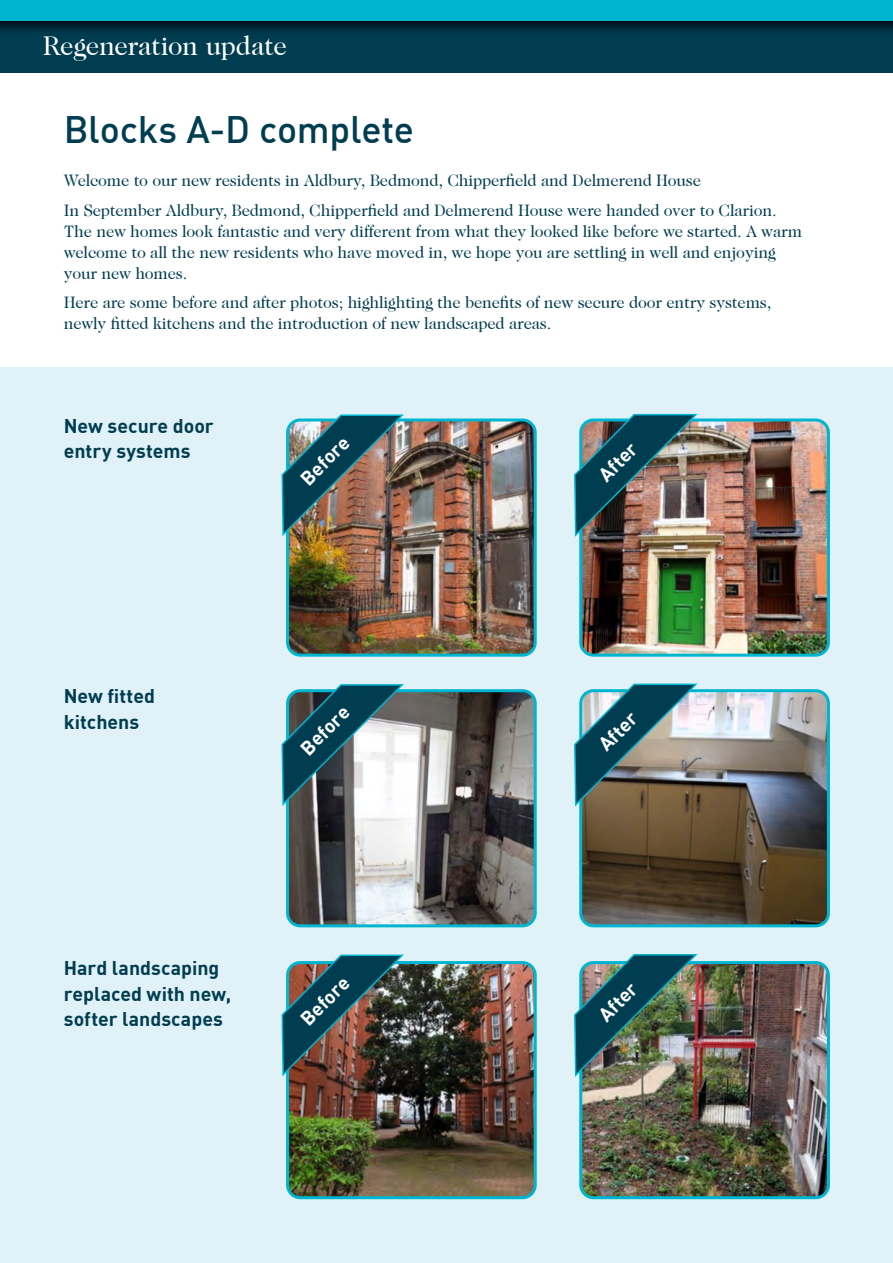
<style>
.page{position:relative;width:893px;height:1263px;background:#fff}
.page>*{position:absolute;margin:0;border:0;box-sizing:border-box;transform-origin:0 0}
.t1{font:500 37.5px "DINOT";letter-spacing:-.005em;color:#003d50}
.t2{font:27px "Caslon 224 Std";letter-spacing:-.01em;color:#fff}
.t3{font:700 19.5px/25.5px "DINOT";color:#003d50}
.t4{font:700 19.5px "DINOT";color:#fff}
.t5{font:16.5px/21px "Caslon 224 Std";letter-spacing:-.01em;color:#003d50}
</style>
<div class="page">
<div style="left:0;top:367px;width:893px;height:896px;background:#e0f1f7"></div>
<div style="left:0;top:0;width:893px;height:21px;background:#00b5cf"></div>
<div style="left:0;top:22px;width:893px;height:51px;background:#003d50"></div>
<svg style="left:0;top:21px;width:893px;height:10px"></svg>
<img style="left:290px;top:422px;width:243px;height:231px">
<div style="left:286px;top:418px;width:251px;height:239px;border:3px solid #00b5cf;border-radius:13px"></div>
<img style="left:583px;top:422px;width:243px;height:231px">
<div style="left:579px;top:418px;width:251px;height:239px;border:3px solid #00b5cf;border-radius:13px"></div>
<img style="left:281px;top:414px;width:125px;height:124px">
<img style="left:574px;top:413px;width:125px;height:126px">
<img style="left:290px;top:693px;width:243px;height:233px">
<div style="left:286px;top:689px;width:251px;height:238px;border:3px solid #00b5cf;border-radius:13px"></div>
<img style="left:583px;top:693px;width:243px;height:233px">
<div style="left:579px;top:689px;width:251px;height:238px;border:3px solid #00b5cf;border-radius:13px"></div>
<svg style="left:281px;top:684px;width:125px;height:124px;background:#67858e"></svg>
<img style="left:574px;top:683px;width:125px;height:125px">
<img style="left:290px;top:965px;width:243px;height:230px">
<div style="left:286px;top:961px;width:251px;height:238px;border:3px solid #00b5cf;border-radius:13px"></div>
<img style="left:583px;top:965px;width:243px;height:230px">
<div style="left:579px;top:961px;width:251px;height:238px;border:3px solid #00b5cf;border-radius:13px"></div>
<img style="left:281px;top:954px;width:125px;height:124px">
<img style="left:574px;top:954px;width:125px;height:125px">
<h2 class="t2" style="left:43px;top:30px;width:246px">Regeneration update</h2>
<h1 class="t1" style="left:64px;top:101px;width:352px">Blocks A-D complete</h1>
<p class="t5" style="left:64px;top:166px;width:714px;line-height:29.5px">Welcome to our new residents in Aldbury, Bedmond, Chipperfield and Delmerend House<br>In September Aldbury, Bedmond, Chipperfield and Delmerend House were handed over to Clarion.</p>
<p class="t5" style="left:64px;top:221px;width:740px">The new homes look fantastic and very different from what they looked like before we started. A warm welcome to all the new residents who have moved in, we hope you are settling in well and enjoying your new homes.</p>
<p class="t5" style="left:64px;top:292px;width:709px">Here are some before and after photos; highlighting the benefits of new secure door entry systems, newly fitted kitchens and the introduction of new landscaped areas.</p>
<p class="t3" style="left:64px;top:411px;width:151px">New secure door entry systems</p>
<p class="t3" style="left:64px;top:682px;width:93px">New fitted kitchens</p>
<p class="t4" style="left:293px;top:471px;width:62px;rotate:-45deg">Before</p>
<p class="t4" style="left:591px;top:467px;width:47px;rotate:-45deg">After</p>
<p class="t4" style="left:293px;top:741px;width:62px;rotate:-45deg">Before</p>
<p class="t4" style="left:591px;top:737px;width:47px;rotate:-45deg">After</p>
<p class="t3" style="left:64px;top:954px;width:169px">Hard landscaping replaced with new, softer landscapes</p>
<p class="t4" style="left:293px;top:1011px;width:62px;rotate:-45deg">Before</p>
<p class="t4" style="left:591px;top:1007px;width:47px;rotate:-45deg">After</p>
</div>
